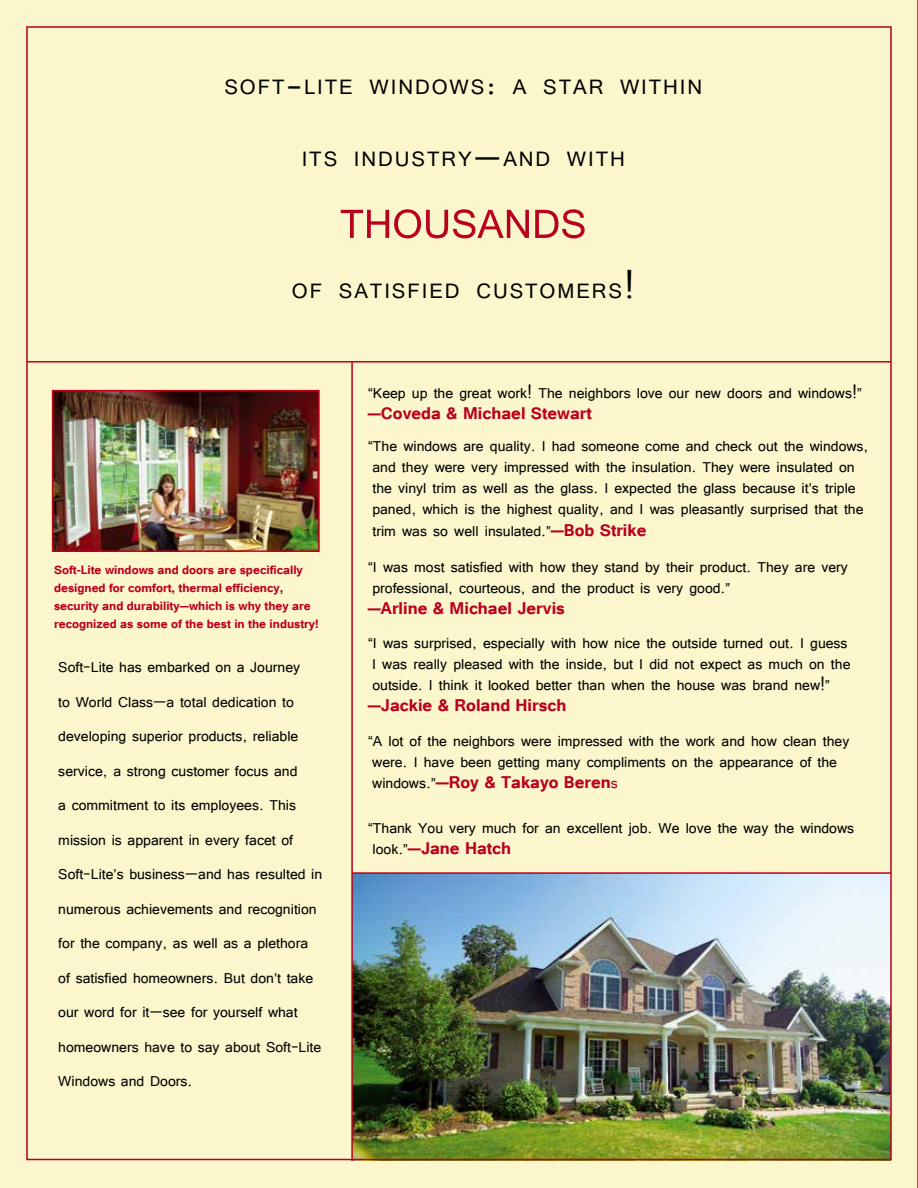
<style>
.page{position:relative;width:918px;height:1188px;background:#fbf6cc}
.page>*{position:absolute;margin:0;border:0;box-sizing:border-box;transform-origin:0 0}
.t1{font:50.4px "Tunga";color:#b9001d}
.t2{font:26.25px "Tunga";letter-spacing:.07em;color:#000}
.t3{font:700 21px "Tunga";color:#b9001d}
.t4{font:18px/34.5px "Tunga";color:#000}
.t5{font:700 15px/18px "Tunga";color:#b9001d}
.s1{font-size:37.5px}
.s2{font-weight:700;font-size:21px;color:#b9001d}
.s3{font-weight:400;font-size:18px;color:#000}
.s4{font-weight:400;font-size:18px}
</style>
<div class="page">
<img style="left:353px;top:874px;width:538px;height:287px">
<hr style="left:27px;top:361px;width:864px;height:2px;background:#b9001d">
<hr style="left:351px;top:362px;width:2px;height:799px;background:#b9001d">
<hr style="left:917px;top:0;width:1px;height:1188px;background:#b9001d">
<img style="left:55px;top:393px;width:262px;height:156px">
<div style="left:52px;top:390px;width:268px;height:162px;border:2px solid #b9001d"></div>
<hr style="left:352px;top:872px;width:539px;height:2px;background:#b9001d">
<h2 class="t2" style="left:224px;top:70px;width:479px">soft<span class="s1">-</span>lite windows<span class="s1">:</span> a star within</h2>
<h2 class="t2" style="left:302px;top:142px;width:325px">its industry<span class="s1">—</span>and with</h2>
<h1 class="t1" style="left:340px;top:191px;width:248px">thousands</h1>
<h2 class="t2" style="left:292px;top:274px;width:344px">of satisfied customers<span class="s1">!</span></h2>
<p class="t5" style="left:54px;top:560px;width:266px">Soft-Lite windows and doors are specifically designed for comfort, thermal efficiency, security and durability—which is why they are recognized as some of the best in the industry!</p>
<p class="t4" style="left:58px;top:649px;width:265px">Soft-Lite has embarked on a Journey<br>to World Class—a total dedication to developing superior products, reliable service, a strong customer focus and<br>a commitment to its employees. This mission is apparent in every facet of Soft-Lite’s business—and has resulted in numerous achievements and recognition for the company, as well as a plethora of satisfied homeowners. But don’t take our word for it—see for yourself what homeowners have to say about Soft-Lite Windows and Doors.</p>
<p class="t4" style="left:368px;top:375px;width:495px">“Keep up the great work! The neighbors love our new doors and windows!”</p>
<p class="t3" style="left:368px;top:399px;width:226px">—Coveda &amp; Michael Stewart</p>
<p class="t4" style="left:368px;top:435px;width:502px;line-height:21.1px">“The windows are quality. I had someone come and check out the windows, and they were very impressed with the insulation. They were insulated on the vinyl trim as well as the glass. I expected the glass because it’s triple paned, which is the highest quality, and I was pleasantly surprised that the trim was so well insulated.”<span class="s2">—Bob Strike</span></p>
<p class="t4" style="left:368px;top:556px;width:481px;line-height:21px">“I was most satisfied with how they stand by their product. They are very professional, courteous, and the product is very good.”</p>
<p class="t3" style="left:368px;top:595px;width:199px">—Arline &amp; Michael Jervis</p>
<p class="t4" style="left:368px;top:631px;width:484px;line-height:21px">“I was surprised, especially with how nice the outside turned out. I guess<br>I was really pleased with the inside, but I did not expect as much on the outside. I think it looked better than when the house was brand new!”</p>
<p class="t3" style="left:368px;top:691px;width:200px">—Jackie &amp; Roland Hirsch</p>
<p class="t4" style="left:368px;top:729px;width:483px;line-height:21px">“A lot of the neighbors were impressed with the work and how clean they were. I have been getting many compliments on the appearance of the</p>
<p class="t3" style="left:372px;top:768px;width:247px"><span class="s3">windows.”</span>—Roy &amp; Takayo Beren<span class="s4">s</span></p>
<p class="t4" style="left:368px;top:809px;width:487px">“Thank You very much for an excellent job. We love the way the windows</p>
<p class="t3" style="left:373px;top:834px;width:140px"><span class="s3">look.”</span>—Jane Hatch</p>
</div>
